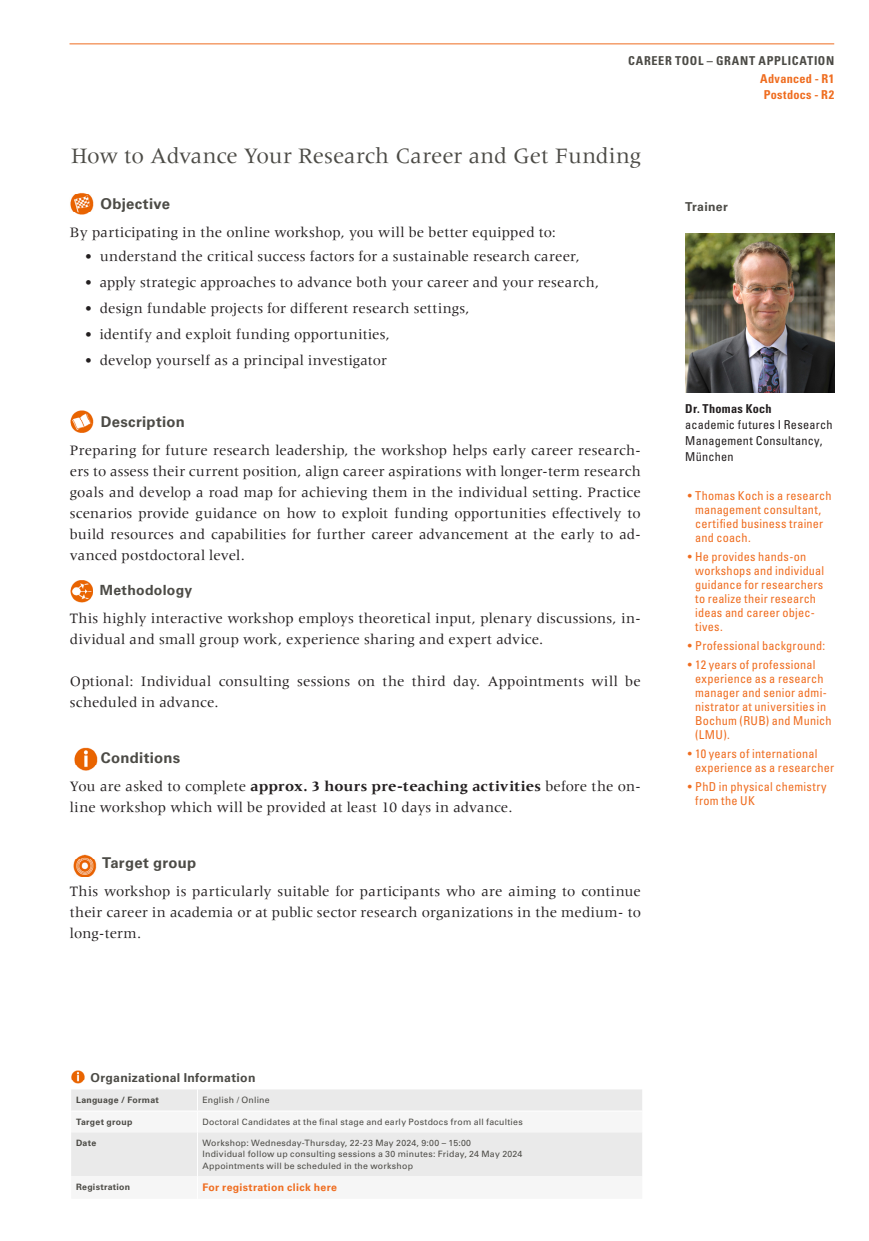
<style>
.page{position:relative;width:869px;height:1241px;background:#fff}
.page>*{position:absolute;margin:0;border:0;box-sizing:border-box;transform-origin:0 0}
.Kurse{font:22.75px "Meridien LT Std";letter-spacing:-.005em;color:#4c4b46}
.mengentext{font:14.88px/21px "Meridien LT Std";letter-spacing:.01em;color:#231f20}
.mengentext-2{font:700 14.88px "Univers LT Std";letter-spacing:.02em;color:#4c4b46}
.Objective_Description{font:700 14.88px "Univers LT Std";letter-spacing:.02em;color:#4c4b46}
.mengentext-3{font:700 14px "Univers LT Std";letter-spacing:.02em;color:#4c4b46}
.t1{font:condensed 12.25px/14px "Univers LT Std";letter-spacing:.02em;color:#ef6d20}
.Trainer_Name{font:condensed 12.25px/15.8px "Univers LT Std";letter-spacing:.02em;color:#231f20}
.Kopf_Tools{font:700 condensed 12.25px "Univers LT Std";letter-spacing:.055em;color:#4c4b46}
.Tabelle_Headline{font:700 12.25px "Univers LT Std";letter-spacing:.025em;color:#4c4b46}
.Kopf_links_Einstufung{font:700 condensed 12.25px "Univers LT Std";letter-spacing:.025em;color:#ef6d20}
.Headlines__Trainer{font:700 12.25px "Univers LT Std";letter-spacing:.025em;color:#4c4b46}
.Tabelle_Mengentext{font:700 10.5px "Univers LT Std";letter-spacing:.03em;color:#ef6d20}
.Tabelle_Mengentext-2{font:8.75px "Univers LT Std";letter-spacing:.025em;color:#4c4b46}
.Tabelle_Bold{font:700 8.75px "Univers LT Std";letter-spacing:.03em;color:#4c4b46}
.s1{font-family:"Meridien";font-weight:700}
.s2{font-weight:700}
</style>
<div class="page">
<hr style="left:69px;top:43px;width:764px;height:1px;background:#ef6d20">
<img style="left:685px;top:234px;width:148px;height:158px">
<img style="left:70px;top:192px;width:23px;height:23px">
<img style="left:70px;top:410px;width:23px;height:23px">
<img style="left:70px;top:580px;width:23px;height:22px">
<img style="left:74px;top:747px;width:23px;height:23px">
<img style="left:73px;top:854px;width:24px;height:23px">
<svg style="left:71px;top:1070px;width:13px;height:13px"></svg>
<div style="left:71px;top:1089px;width:571px;height:21px;background:#eaeaea"></div>
<div style="left:71px;top:1132px;width:571px;height:44px;background:#eaeaea"></div>
<svg style="left:197px;top:1089px;width:1px;height:21px"></svg>
<hr style="left:197px;top:1132px;width:1px;height:43px;background:#fff">
<p class="Kopf_Tools" style="left:628px;top:53px;width:207px">CAREER TOOL – GRANT APPLICATION</p>
<p class="Kopf_links_Einstufung" style="left:759px;top:72px;width:75px">Advanced - R1</p>
<p class="Kopf_links_Einstufung" style="left:763px;top:87px;width:72px">Postdocs - R2</p>
<p class="Kurse" style="left:71px;top:143px;width:571px">How to Advance Your Research Career and Get Funding</p>
<p class="Objective_Description" style="left:100px;top:195px;width:71px">Objective</p>
<p class="mengentext" style="left:70px;top:222px;width:487px">By participating in the online workshop, you will be better equipped to:</p>
<p class="mengentext" style="left:85px;top:245px;width:496px">• understand the critical success factors for a sustainable research career,</p>
<p class="mengentext" style="left:85px;top:271px;width:516px">• apply strategic approaches to advance both your career and your research,</p>
<p class="mengentext" style="left:85px;top:297px;width:386px">• design fundable projects for different research settings,</p>
<p class="mengentext" style="left:85px;top:323px;width:306px">• identify and exploit funding opportunities,</p>
<p class="mengentext" style="left:85px;top:349px;width:303px">• develop yourself as a principal investigator</p>
<p class="Objective_Description" style="left:101px;top:413px;width:86px">Description</p>
<p class="mengentext" style="left:70px;top:439px;width:572px;text-align:justify">Preparing for future research leadership, the workshop helps early career research&shy;ers to assess their current position, align career aspirations with longer-term research goals and develop a road map for achieving them in the individual setting. Practice scenarios provide guidance on how to exploit funding opportunities effectively to build resources and capabilities for further career advancement at the early to ad&shy;vanced postdoctoral level.</p>
<p class="mengentext-3" style="left:100px;top:582px;width:94px">Methodology</p>
<p class="mengentext" style="left:70px;top:607px;width:572px">This highly interactive workshop employs theoretical input, plenary discussions, in&shy;dividual and small group work, experience sharing and expert advice.</p>
<p class="mengentext" style="left:70px;top:670px;width:572px">Optional: Individual consulting sessions on the third day. Appointments will be scheduled in advance.</p>
<p class="mengentext-2" style="left:101px;top:749px;width:81px">Conditions</p>
<p class="mengentext" style="left:70px;top:775px;width:572px">You are asked to complete <span class="s1">approx. 3 hours pre-teaching activities</span> before the on&shy;line workshop which will be provided at least 10 days in advance.</p>
<p class="mengentext-2" style="left:102px;top:854px;width:95px">Target group</p>
<p class="mengentext" style="left:70px;top:880px;width:572px;text-align:justify">This workshop is particularly suitable for participants who are aiming to continue their career in academia or at public sector research organizations in the medium- to long-term.</p>
<p class="Headlines__Trainer" style="left:685px;top:199px;width:44px">Trainer</p>
<p class="Trainer_Name" style="left:685px;top:401px;width:149px"><span class="s2">Dr. Thomas Koch<br></span>academic futures I Research<br>Management Consultancy,<br>München</p>
<p class="t1" style="left:694px;top:488px;width:138px;text-indent:-7px">• Thomas Koch is a research management consultant, certified business trainer and coach.</p>
<p class="t1" style="left:694px;top:549px;width:130px;text-indent:-7px">• He provides hands-on workshops and individual guidance for researchers to realize their research ideas and career objec&shy;tives.</p>
<p class="t1" style="left:687px;top:638px;width:139px">• Professional background:</p>
<p class="t1" style="left:694px;top:657px;width:138px;text-indent:-7px">• 12 years of professional experience as a research manager and senior admi&shy;nistrator at universities in<br>Bochum (RUB) and Munich (LMU).</p>
<p class="t1" style="left:694px;top:746px;width:140px;text-indent:-7px">• 10 years of international experience as a researcher</p>
<p class="t1" style="left:694px;top:779px;width:133px;text-indent:-7px">• PhD in physical chemistry from the UK</p>
<p class="Tabelle_Headline" style="left:90px;top:1069px;width:166px">Organizational Information</p>
<p class="Tabelle_Bold" style="left:76px;top:1094px;width:84px">Language / Format</p>
<p class="Tabelle_Mengentext-2" style="left:202px;top:1094px;width:69px">English / Online</p>
<p class="Tabelle_Bold" style="left:76px;top:1116px;width:58px">Target group</p>
<p class="Tabelle_Mengentext-2" style="left:202px;top:1116px;width:322px">Doctoral Candidates at the final stage and early Postdocs from all faculties</p>
<p class="Tabelle_Bold" style="left:76px;top:1137px;width:22px">Date</p>
<p class="Tabelle_Mengentext-2" style="left:202px;top:1137px;width:270px">Workshop: Wednesday-Thursday, 22-23 May 2024, 9:00 – 15:00</p>
<p class="Tabelle_Mengentext-2" style="left:202px;top:1148px;width:321px">Individual follow up consulting sessions a 30 minutes: Friday, 24 May 2024</p>
<p class="Tabelle_Mengentext-2" style="left:202px;top:1160px;width:212px">Appointments will be scheduled in the workshop</p>
<p class="Tabelle_Bold" style="left:76px;top:1181px;width:56px">Registration</p>
<p class="Tabelle_Mengentext" style="left:202px;top:1181px;width:136px">For registration click here</p>
</div>
